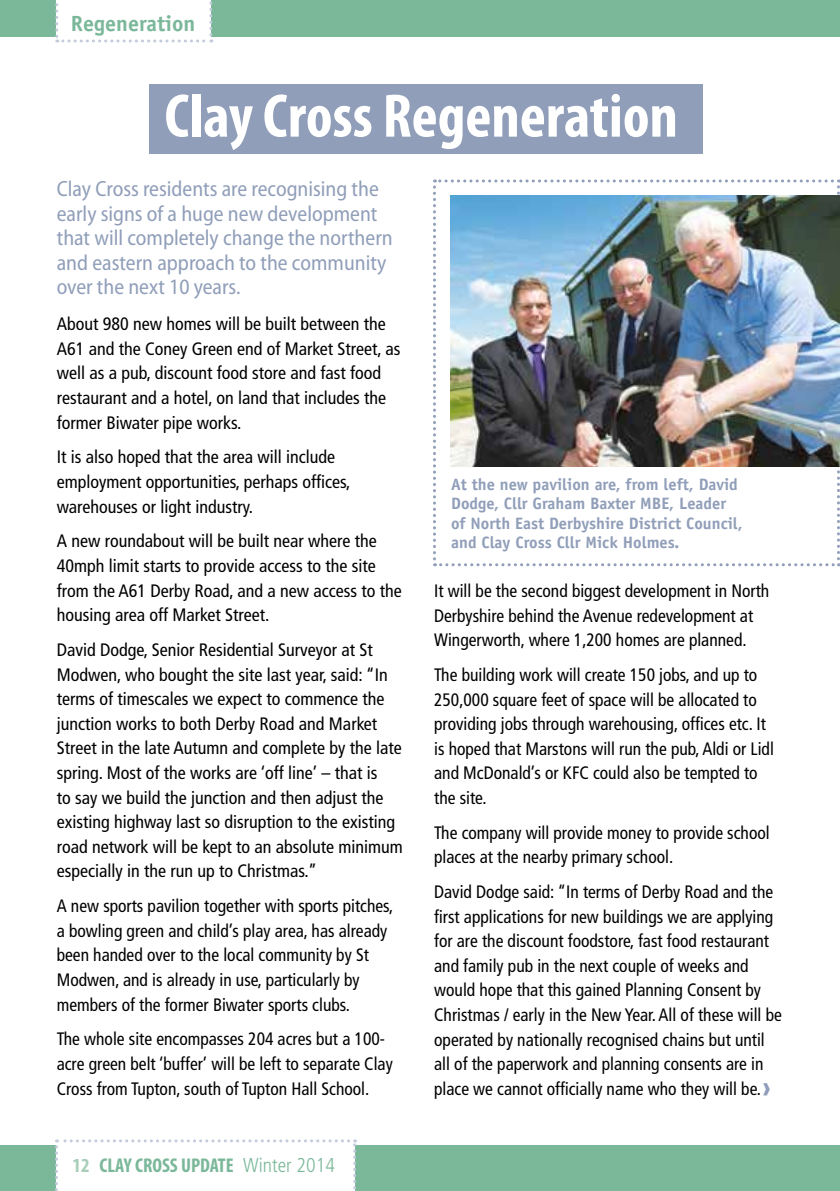
<style>
.page{position:relative;width:840px;height:1191px;background:#fff}
.page>*{position:absolute;margin:0;border:0;box-sizing:border-box;transform-origin:0 0}
.t1{font:700 condensed 62px "Myriad Pro";color:#fff}
.t2{font:900 condensed 29.6px "Frutiger";color:#909eb9}
.t3{font:semi-condensed 22px/24.6px "Myriad Pro";color:#909eb9}
.t4{font:700 22px "Officina Sans Std";color:#7bb89a}
.t5{font:700 condensed 20px "Myriad Pro";color:#7bb89a}
.t6{font:condensed 18px/24.6px "Frutiger";color:#000}
.t7{font:700 16.4px/19.6px "Officina Sans Std";color:#909eb9}
.s1{color:#a8ceb8}
.s2{font-family:"Frutiger";font-weight:300}
</style>
<div class="page">
<div style="left:149px;top:85px;width:553px;height:69px;background:#909eb9"></div>
<div style="left:0;top:0;width:839px;height:36px;background:#7bb89a"></div>
<div style="left:0;top:1145px;width:839px;height:46px;background:#7bb89a"></div>
<div style="left:55px;top:1139px;width:301px;height:52px;background:#fff"></div>
<div style="left:55px;top:0;width:157px;height:42px;background:#fff"></div>
<svg style="left:433px;top:179px;width:406px;height:387px"></svg>
<img style="left:450px;top:196px;width:388px;height:270px">
<p class="t4" style="left:71px;top:10px;width:126px">Regeneration</p>
<h1 class="t1" style="left:164px;top:77px;width:514px">Clay Cross Regeneration</h1>
<p class="t3" style="left:57px;top:177px;width:337px">Clay Cross residents are recognising the early signs of a huge new development that will completely change the northern and eastern approach to the community over the next 10 years.</p>
<p class="t6" style="left:57px;top:312px;width:345px">About 980 new homes will be built between the A61 and the Coney Green end of Market Street, as well as a pub, discount food store and fast food restaurant and a hotel, on land that includes the former Biwater pipe works.</p>
<p class="t6" style="left:57px;top:445px;width:295px">It is also hoped that the area will include employment opportunities, perhaps offices, warehouses or light industry.</p>
<p class="t6" style="left:57px;top:529px;width:346px">A new roundabout will be built near where the 40mph limit starts to provide access to the site from the A61 Derby Road, and a new access to the housing area off Market Street.</p>
<p class="t6" style="left:57px;top:637px;width:347px">David Dodge, Senior Residential Surveyor at St Modwen, who bought the site last year, said: “In terms of timescales we expect to commence the junction works to both Derby Road and Market Street in the late Autumn and complete by the late spring. Most of the works are ‘off line’ – that is<br>to say we build the junction and then adjust the existing highway last so disruption to the existing road network will be kept to an absolute minimum especially in the run up to Christmas.”</p>
<p class="t6" style="left:57px;top:893px;width:338px">A new sports pavilion together with sports pitches, a bowling green and child’s play area, has already been handed over to the local community by St Modwen, and is already in use, particularly by members of the former Biwater sports clubs.</p>
<p class="t6" style="left:57px;top:1027px;width:337px">The whole site encompasses 204 acres but a 100- acre green belt ‘buffer’ will be left to separate Clay<br>Cross from Tupton, south of Tupton Hall School.</p>
<p class="t5" style="left:72px;top:1153px;width:264px"><span class="s1">12</span> CLAY CROSS UPDATE <span class="s2">Winter 2014</span></p>
<p class="t7" style="left:451px;top:474px;width:293px">At the new pavilion are, from left, David Dodge, Cllr Graham Baxter MBE, Leader of North East Derbyshire District Council, and Clay Cross Cllr Mick Holmes.</p>
<p class="t6" style="left:434px;top:578px;width:336px">It will be the second biggest development in North<br>Derbyshire behind the Avenue redevelopment at<br>Wingerworth, where 1,200 homes are planned.</p>
<p class="t6" style="left:434px;top:662px;width:341px">The building work will create 150 jobs, and up to 250,000 square feet of space will be allocated to providing jobs through warehousing, offices etc. It is hoped that Marstons will run the pub, Aldi or Lidl and McDonald’s or KFC could also be tempted to the site.</p>
<p class="t6" style="left:434px;top:820px;width:337px">The company will provide money to provide school places at the nearby primary school.</p>
<p class="t6" style="left:434px;top:879px;width:349px">David Dodge said: “In terms of Derby Road and the first applications for new buildings we are applying for are the discount foodstore, fast food restaurant and family pub in the next couple of weeks and would hope that this gained Planning Consent by Christmas / early in the New Year. All of these will be operated by nationally recognised chains but until all of the paperwork and planning consents are in place we cannot officially name who they will be.</p>
<h2 class="t2" style="left:761px;top:1068px;width:11px">›</h2>
</div>
